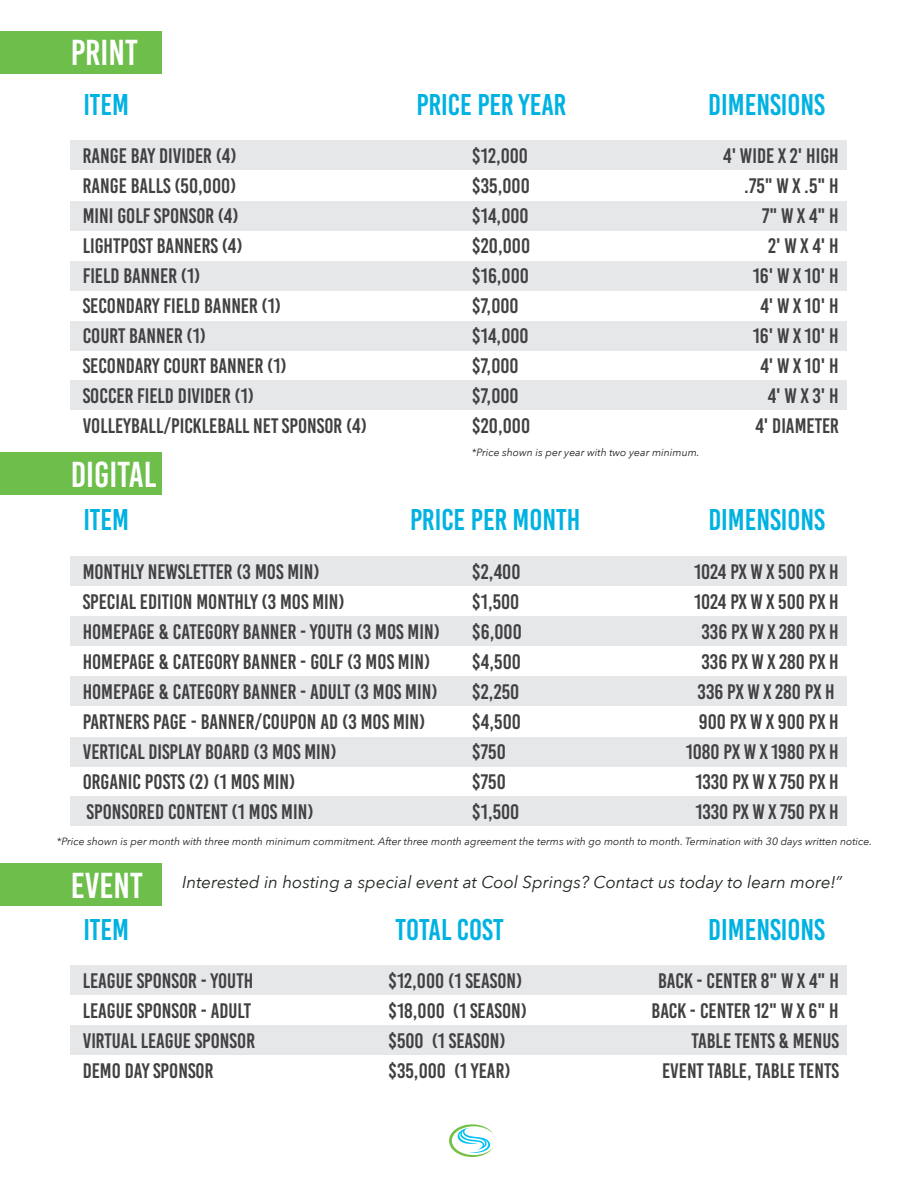
<style>
.page{position:relative;width:918px;height:1188px;background:#fff}
.page>*{position:absolute;margin:0;border:0;box-sizing:border-box;transform-origin:0 0}
.t1{font:36px "Bebas Kai";color:#fff}
.t2{font:30px "Bebas Kai";color:#00b2e2}
.t3{font:21px/30px "Bebas Kai";color:#414042}
.t4{font:italic 17.1px "Avenir Next";color:#212721}
.t5{font:italic 10.5px "Avenir Next";color:#231f20}
.s1{font-family:"Bebas Kai";font-style:normal;font-size:36px;color:#fff}
</style>
<div class="page">
<div style="left:0;top:863px;width:162px;height:43px;background:#6dbe4b"></div>
<div style="left:0;top:453px;width:162px;height:42px;background:#6dbe4b"></div>
<div style="left:0;top:31px;width:162px;height:43px;background:#6dbe4b"></div>
<div style="left:71px;top:140px;width:776px;height:30px;background:#e6e7e8"></div>
<div style="left:71px;top:201px;width:776px;height:29px;background:#e6e7e8"></div>
<div style="left:71px;top:261px;width:776px;height:30px;background:#e6e7e8"></div>
<div style="left:71px;top:321px;width:776px;height:30px;background:#e6e7e8"></div>
<div style="left:71px;top:380px;width:776px;height:30px;background:#e6e7e8"></div>
<svg style="left:449px;top:1124px;width:44px;height:33px"></svg>
<div style="left:71px;top:556px;width:776px;height:30px;background:#e6e7e8"></div>
<div style="left:71px;top:616px;width:776px;height:30px;background:#e6e7e8"></div>
<div style="left:71px;top:677px;width:776px;height:29px;background:#e6e7e8"></div>
<div style="left:71px;top:737px;width:776px;height:30px;background:#e6e7e8"></div>
<div style="left:71px;top:796px;width:776px;height:29px;background:#e6e7e8"></div>
<div style="left:71px;top:965px;width:776px;height:30px;background:#e6e7e8"></div>
<div style="left:71px;top:1026px;width:776px;height:29px;background:#e6e7e8"></div>
<h1 class="t1" style="left:71px;top:34px;width:68px">PRINT</h1>
<h2 class="t2" style="left:83px;top:88px;width:47px">ITEM</h2>
<h2 class="t2" style="left:416px;top:88px;width:151px">PRICE PER YEAR</h2>
<h2 class="t2" style="left:708px;top:88px;width:118px">DIMENSIONS</h2>
<p class="t3" style="left:83px;top:141px;width:286px">RANGE BAY DIVIDER (4)<br>RANGE BALLS (50,000)<br>MINI GOLF SPONSOR (4)<br>LIGHTPOST BANNERS (4)<br>FIELD BANNER (1)<br>SECONDARY FIELD BANNER (1)<br>COURT BANNER (1)<br>SECONDARY COURT BANNER (1)<br>SOCCER FIELD DIVIDER (1)<br>VOLLEYBALL/PICKLEBALL NET SPONSOR (4)</p>
<p class="t3" style="left:472px;top:141px;width:60px">$12,000 $35,000 $14,000 $20,000 $16,000 $7,000 $14,000 $7,000 $7,000 $20,000</p>
<p class="t3" style="left:723px;top:141px;width:117px;text-align:right">4' WIDE X 2' HIGH .75" W X .5" H<br>7" WX4" H<br>2'WX4' H<br>16' W X 10' H<br>4' W X 10' H<br>16' W X 10' H<br>4' W X 10' H<br>4' W X 3' H<br>4' DIAMETER</p>
<h1 class="t1" style="left:71px;top:455px;width:87px">DIGITAL</h1>
<p class="t5" style="left:472px;top:443px;width:229px">*Price shown is per year with two year minimum.</p>
<h2 class="t2" style="left:83px;top:504px;width:47px">ITEM</h2>
<h2 class="t2" style="left:410px;top:504px;width:172px">PRICE PER MONTH</h2>
<h2 class="t2" style="left:708px;top:504px;width:118px">DIMENSIONS</h2>
<p class="t3" style="left:83px;top:557px;width:359px">MONTHLY NEWSLETTER (3 MOS MIN)<br>SPECIAL EDITION MONTHLY (3 MOS MIN)<br>HOMEPAGE &amp; CATEGORY BANNER - YOUTH (3 MOS MIN)<br>HOMEPAGE &amp; CATEGORY BANNER - GOLF (3 MOS MIN)<br>HOMEPAGE &amp; CATEGORY BANNER - ADULT (3 MOS MIN)<br>PARTNERS PAGE - BANNER/COUPON AD (3 MOS MIN)<br>VERTICAL DISPLAY BOARD (3 MOS MIN)<br>ORGANIC POSTS (2) (1 MOS MIN)<br>SPONSORED CONTENT (1 MOS MIN)</p>
<p class="t3" style="left:472px;top:557px;width:52px">$2,400 $1,500 $6,000 $4,500 $2,250 $4,500 $750 $750 $1,500</p>
<p class="t3" style="left:686px;top:557px;width:155px;text-align:right">1024 PX W X 500 PX H<br>1024 PX W X 500 PX H<br>336 PX W X 280 PX H<br>336 PX W X 280 PX H<br>336 PX W X 280 PX H<br>900 PX W X 900 PX H<br>1080 PX W X 1980 PX H<br>1330 PX W X 750 PX H<br>1330 PX W X 750 PX H</p>
<p class="t5" style="left:57px;top:832px;width:817px">*Price shown is per month with three month minimum commitment. After three month agreement the terms with go month to month. Termination with 30 days written notice.</p>
<p class="t4" style="left:71px;top:867px;width:773px"><span class="s1">EVENT</span> Interested in hosting a special event at Cool Springs? Contact us today to learn more!”</p>
<h2 class="t2" style="left:83px;top:913px;width:47px">ITEM</h2>
<h2 class="t2" style="left:396px;top:913px;width:109px">TOTAL COST</h2>
<h2 class="t2" style="left:708px;top:913px;width:118px">DIMENSIONS</h2>
<p class="t3" style="left:83px;top:966px;width:174px">LEAGUE SPONSOR - YOUTH<br>LEAGUE SPONSOR - ADULT<br>VIRTUAL LEAGUE SPONSOR<br>DEMO DAY SPONSOR</p>
<p class="t3" style="left:388px;top:966px;width:140px">$12,000 (1 SEASON) $18,000 (1 SEASON) $500 (1 SEASON) $35,000 (1 YEAR)</p>
<p class="t3" style="left:652px;top:966px;width:189px;text-align:right">BACK - CENTER 8" W X 4" H<br>BACK - CENTER 12" W X 6" H<br>TABLE TENTS &amp; MENUS<br>EVENT TABLE, TABLE TENTS</p>
</div>
